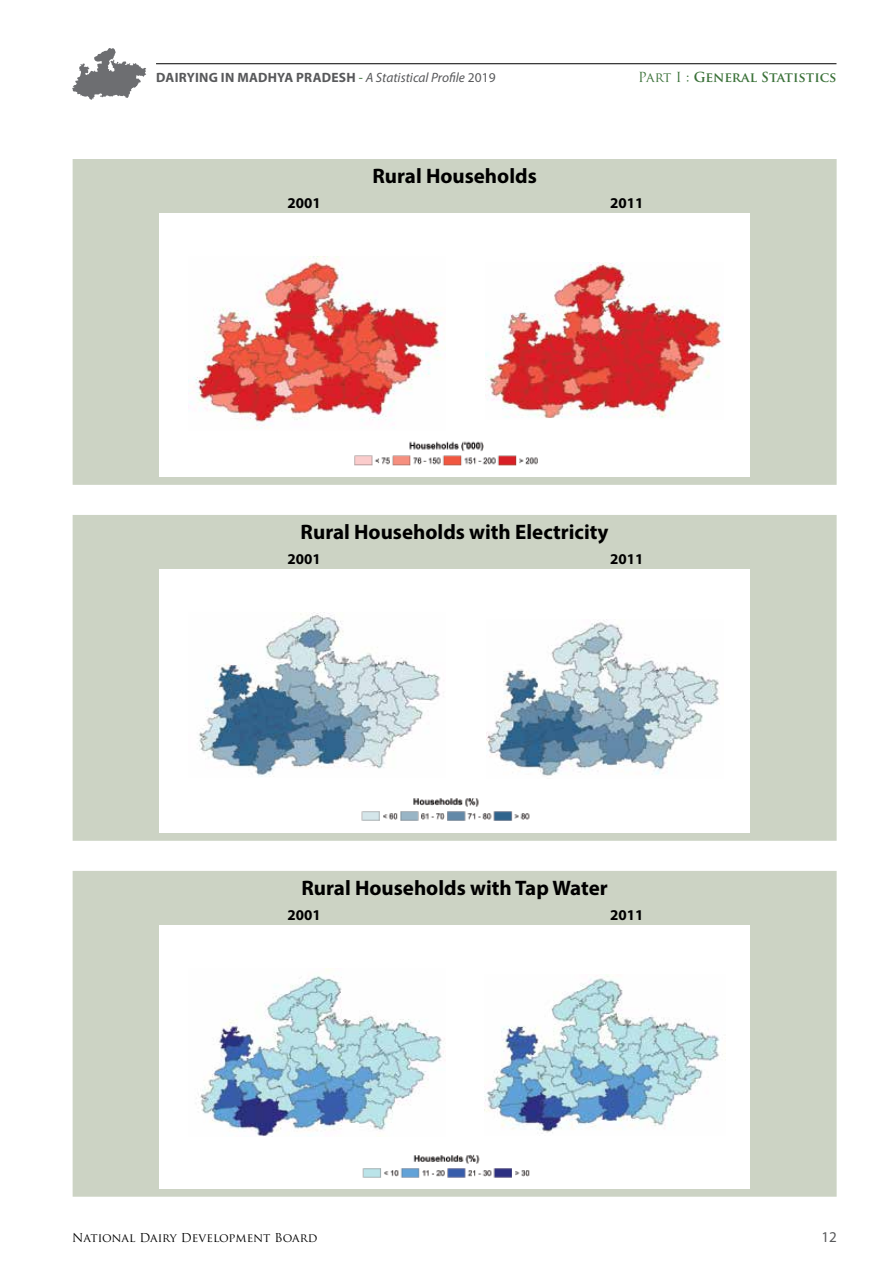
<style>
.page{position:relative;width:891px;height:1269px;background:#fff}
.page>*{position:absolute;margin:0;border:0;box-sizing:border-box;transform-origin:0 0}
.t1{font:700 21px "Myriad Pro";color:#000}
.t2{font:700 15px "Myriad Pro";color:#000}
.t3{font:15px "Myriad Pro";color:#58595b}
.t4{font:700 13.5px "Myriad Pro";letter-spacing:.02em;color:#58595b}
.t5{font:700 13.5px "Trajan Pro";color:#3a7138}
.t6{font:12px "Trajan Pro";color:#000}
.s1{font-weight:400;color:#3a7138}
.s2{font-weight:400;font-style:italic}
.s3{font-weight:400}
</style>
<div class="page">
<div style="left:73px;top:515px;width:764px;height:326px;background:#ccd3c4;border:2px solid #ccd3c4"></div>
<div style="left:73px;top:159px;width:764px;height:326px;background:#ccd3c4"></div>
<div style="left:73px;top:871px;width:764px;height:326px;background:#ccd3c4;border:2px solid #ccd3c4"></div>
<div style="left:159px;top:569px;width:591px;height:263px;background:#fff"></div>
<div style="left:159px;top:213px;width:591px;height:263px;background:#fff"></div>
<div style="left:159px;top:925px;width:591px;height:263px;background:#fff"></div>
<img style="left:199px;top:613px;width:242px;height:164px">
<img style="left:188px;top:257px;width:253px;height:171px">
<img style="left:198px;top:969px;width:246px;height:167px">
<img style="left:486px;top:620px;width:233px;height:156px">
<img style="left:485px;top:263px;width:239px;height:156px">
<img style="left:484px;top:974px;width:239px;height:160px">
<img style="left:361px;top:798px;width:169px;height:23px">
<img style="left:354px;top:441px;width:184px;height:25px">
<img style="left:362px;top:1154px;width:168px;height:24px">
<hr style="left:156px;top:63px;width:681px;height:1px;background:#000">
<svg style="left:72px;top:48px;width:74px;height:52px"></svg>
<p class="t4" style="left:156px;top:69px;width:341px">Dairying in Madhya Pradesh <span class="s1">-</span> <span class="s2">A Statistical Profile</span> <span class="s3">2019</span></p>
<p class="t5" style="left:638px;top:69px;width:200px"><span class="s3">Part I :</span> GENERAL STATISTICS</p>
<p class="t1" style="left:372px;top:162px;width:166px">Rural Households</p>
<p class="t2" style="left:288px;top:193px;width:35px">2001</p>
<p class="t2" style="left:610px;top:193px;width:35px">2011</p>
<p class="t1" style="left:301px;top:518px;width:309px">Rural Households with Electricity</p>
<p class="t2" style="left:288px;top:549px;width:35px">2001</p>
<p class="t2" style="left:610px;top:549px;width:35px">2011</p>
<p class="t1" style="left:301px;top:874px;width:308px">Rural Households with Tap Water</p>
<p class="t2" style="left:288px;top:905px;width:35px">2001</p>
<p class="t2" style="left:610px;top:905px;width:35px">2011</p>
<p class="t6" style="left:72px;top:1230px;width:247px">National Dairy Development Board</p>
<p class="t3" style="left:822px;top:1228px;width:17px">12</p>
</div>
